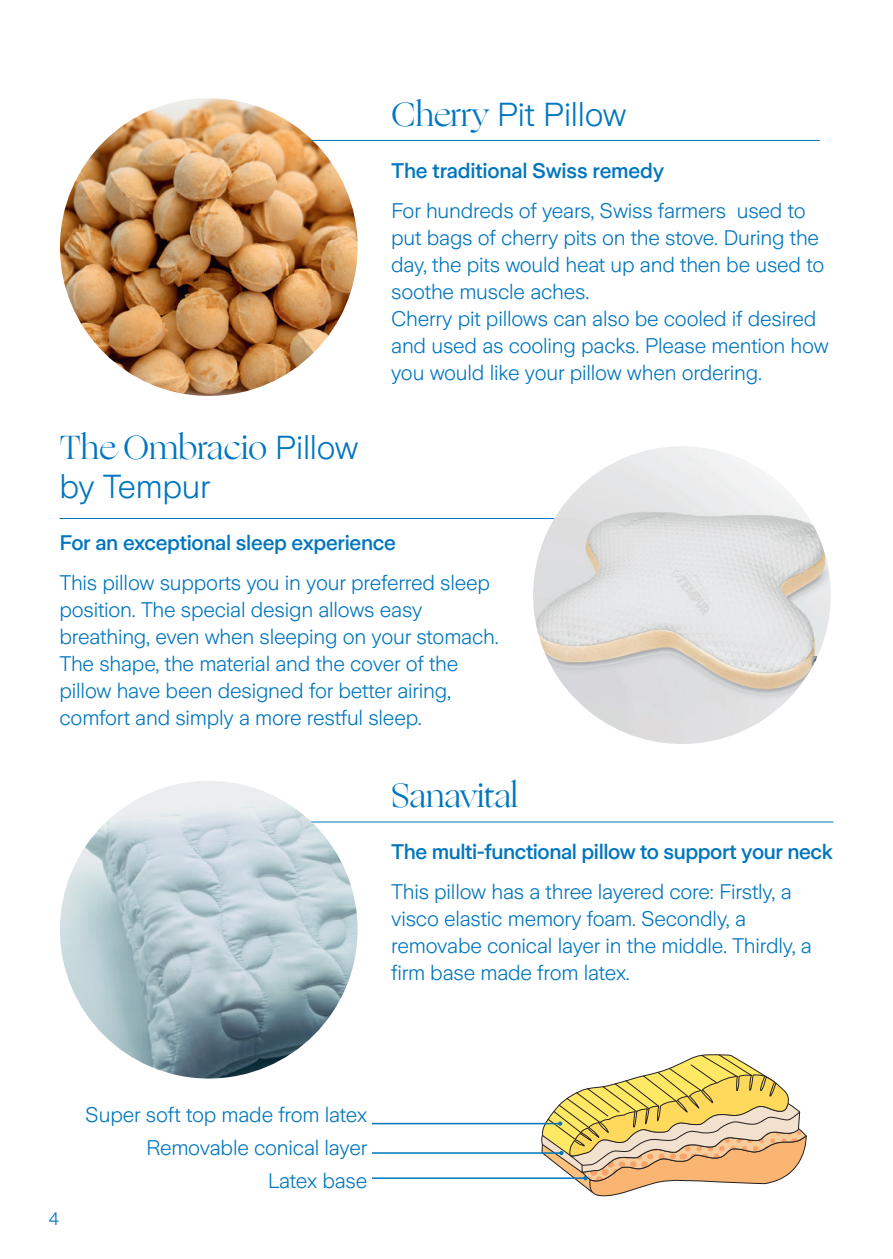
<style>
.page{position:relative;width:893px;height:1259px;background:#fff}
.page>*{position:absolute;margin:0;border:0;box-sizing:border-box;transform-origin:0 0}
.t1{font:33px "Ogg";letter-spacing:-.01em;color:#0076be}
.t2{font:300 33px "Zurich Sans";letter-spacing:-.01em;color:#0076be}
.t3{font:300 21px/27px "Zurich Sans";letter-spacing:-.01em;color:#0076be}
.t4{font:500 21px "Zurich Sans";letter-spacing:-.015em;color:#0076be}
.t5{font:300 18px "Zurich Sans";color:#0076be}
.s1{font-family:"Ogg";font-weight:400}
.s2{font-family:"Zurich Sans";font-weight:300}
</style>
<div class="page">
<hr style="left:221px;top:140px;width:599px;height:1px;background:#0076be">
<hr style="left:60px;top:518px;width:598px;height:1px;background:#0076be">
<hr style="left:235px;top:821px;width:598px;height:1px;background:#0076be">
<hr style="left:372px;top:1122px;width:189px;height:2px;background:#0076be">
<hr style="left:372px;top:1152px;width:190px;height:1px;background:#0076be">
<svg style="left:541px;top:1054px;width:266px;height:143px"></svg>
<hr style="left:372px;top:1177px;width:214px;height:2px;background:#0076be">
<img style="left:533px;top:446px;width:298px;height:298px;border-radius:149px">
<img style="left:60px;top:98px;width:298px;height:298px;border-radius:149px">
<img style="left:60px;top:781px;width:298px;height:297px;border-radius:149px">
<h1 class="t2" style="left:391px;top:96px;width:237px"><span class="s1">Cherry</span> Pit Pillow</h1>
<p class="t4" style="left:391px;top:159px;width:275px">The traditional Swiss remedy</p>
<p class="t3" style="left:391px;top:197px;width:439px">For hundreds of years, Swiss farmers used to put bags of cherry pits on the stove. During the day, the pits would heat up and then be used to soothe muscle aches.<br>Cherry pit pillows can also be cooled if desired and used as cooling packs. Please mention how you would like your pillow when ordering.</p>
<h1 class="t1" style="left:60px;top:422px;width:300px">The Ombracio <span class="s2">Pillow</span></h1>
<h1 class="t2" style="left:60px;top:468px;width:152px">by Tempur</h1>
<p class="t4" style="left:60px;top:531px;width:338px">For an exceptional sleep experience</p>
<p class="t3" style="left:60px;top:569px;width:441px">This pillow supports you in your preferred sleep position. The special design allows easy breathing, even when sleeping on your stomach.<br>The shape, the material and the cover of the pillow have been designed for better airing, comfort and simply a more restful sleep.</p>
<h1 class="t1" style="left:391px;top:771px;width:128px">Sanavital</h1>
<p class="t4" style="left:391px;top:840px;width:443px">The multi-functional pillow to support your neck</p>
<p class="t3" style="left:391px;top:878px;width:422px">This pillow has a three layered core: Firstly, a visco elastic memory foam. Secondly, a removabe conical layer in the middle. Thirdly, a firm base made from latex.</p>
<p class="t5" style="left:49px;top:1209px;width:12px">4</p>
<p class="t3" style="left:85px;top:1098px;width:284px;line-height:33px;text-align:right">Super soft top made from latex<br>Removable conical layer<br>Latex base</p>
</div>
